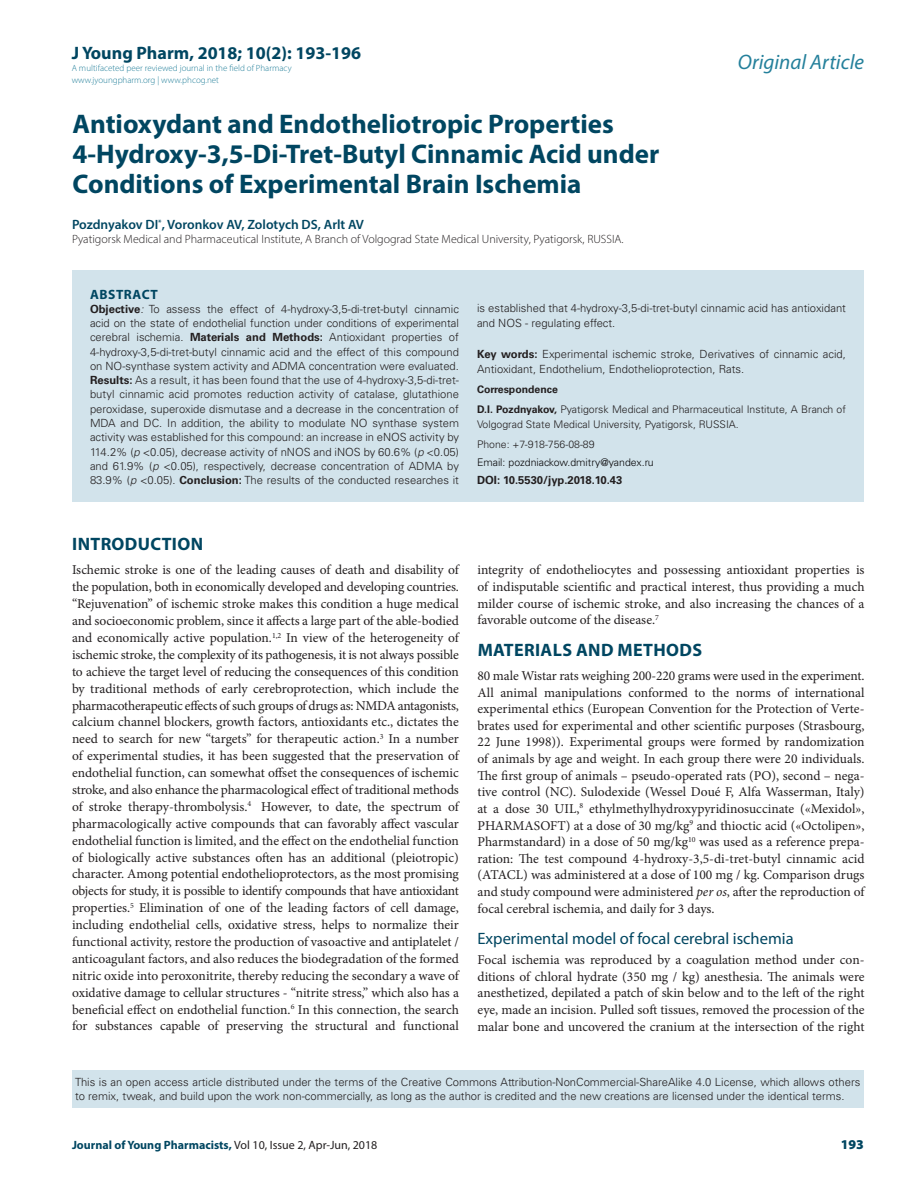
<style>
.page{position:relative;width:918px;height:1188px;background:#fff}
.page>*{position:absolute;margin:0;border:0;box-sizing:border-box;transform-origin:0 0}
.CT{font:700 27px/30px "Myriad Pro";color:#004661}
.t1{font:italic 21px "Myriad Pro";color:#24809b}
._1_HD{font:700 18px "Myriad Pro";letter-spacing:.02em;color:#004661}
._1_HD-2{font:700 18px "Myriad Pro";color:#004661}
._2_HD{font:16.5px "Myriad Pro";color:#004661}
.TXT{font:13.5px/17px "Minion Pro";color:#231f20;text-align:justify}
.CA{font:600 13.5px "Myriad Pro";letter-spacing:-.005em;color:#004661}
.ABS_HD{font:700 13.5px "Myriad Pro";letter-spacing:.04em;color:#004661}
.RRH{font:900 13.5px "Myriad Pro";color:#004661}
.CA_Aff{font:300 12px "Myriad Pro";color:#231f20}
.RRH-2{font:700 12px "Myriad Pro";color:#004661}
.ABS_TXT{font:300 11.25px/14.2px "Univers LT Std";color:#231f20}
.ABS_AU_ADD{font:700 11.25px "Univers LT Std";color:#231f20}
.ABS_ADD{font:300 10.5px/14.2px "Univers LT Std";color:#231f20}
.ABS_ADD-2{font:300 10.5px "Univers LT Std";color:#050406}
.ABS_ADD-3{font:700 10.5px "Univers LT Std";color:#231f20}
.t2{font:300 9px/12px "Myriad Pro";color:#24809b}
.s1{font-weight:700}
.s2{font-style:italic}
.s3{font-weight:400;color:#231f20}
</style>
<div class="page">
<div style="left:72px;top:270px;width:792px;height:232px;background:#d2e3eb"></div>
<div style="left:72px;top:1070px;width:791px;height:38px;background:#d2e3eb"></div>
<h3 class="_1_HD-2" style="left:72px;top:41px;width:291px">J Young Pharm, 2018; 10(2): 193-196</h3>
<p class="t2" style="left:72px;top:62px;width:221px">A multifaceted peer reviewed journal in the field of Pharmacy www.jyoungpharm.org | www.phcog.net</p>
<p class="CT" style="left:73px;top:108px;width:588px">Antioxydant and Endotheliotropic Properties<br>4-Hydroxy-3,5-Di-Tret-Butyl Cinnamic Acid under<br>Conditions of Experimental Brain Ischemia</p>
<p class="CA" style="left:72px;top:216px;width:294px">Pozdnyakov DI<sup>*</sup>, Voronkov AV, Zolotych DS, Arlt AV</p>
<p class="CA_Aff" style="left:72px;top:231px;width:553px">Pyatigorsk Medical and Pharmaceutical Institute, A Branch of Volgograd State Medical University, Pyatigorsk, RUSSIA.</p>
<h2 class="t1" style="left:738px;top:49px;width:128px">Original Article</h2>
<p class="ABS_HD" style="left:90px;top:285px;width:69px">ABSTRACT</p>
<p class="ABS_TXT" style="left:90px;top:302px;width:371px;text-align:justify"><span class="s1">Objective</span><span class="s2">:</span> To assess the effect of 4-hydroxy-3,5-di-tret-butyl cinnamic acid on the state of endothelial function under conditions of experimental cerebral ischemia. <span class="s1">Materials and Methods:</span> Antioxidant properties of 4-hydroxy-3,5-di-tret-butyl cinnamic acid and the effect of this compound on NO-synthase system activity and ADMA concentration were evaluated.<br><span class="s1">Results:</span> As a result, it has been found that the use of 4-hydroxy-3,5-di-tret&shy;butyl cinnamic acid promotes reduction activity of catalase, glutathione peroxidase, superoxide dismutase and a decrease in the concentration of MDA and DC. In addition, the ability to modulate NO synthase system activity was established for this compound: an increase in eNOS activity by 114.2% (<span class="s2">p</span> &lt;0.05), decrease activity of nNOS and iNOS by 60.6% (<span class="s2">p</span> &lt;0.05) and 61.9% (<span class="s2">p</span> &lt;0.05), respectively, decrease concentration of ADMA by 83.9% (<span class="s2">p</span> &lt;0.05). <span class="s1">Conclusion:</span> The results of the conducted researches it</p>
<p class="ABS_TXT" style="left:477px;top:301px;width:371px;line-height:15px">is established that 4-hydroxy-3,5-di-tret-butyl cinnamic acid has antioxidant and NOS - regulating effect.</p>
<p class="ABS_TXT" style="left:477px;top:346px;width:371px;line-height:15px"><span class="s1">Key words:</span> Experimental ischemic stroke, Derivatives of cinnamic acid,<br>Antioxidant, Endothelium, Endothelioprotection, Rats.</p>
<p class="ABS_ADD-3" style="left:477px;top:383px;width:82px">Correspondence</p>
<p class="ABS_ADD" style="left:477px;top:403px;width:371px"><span class="s1">D.I. Pozdnyakov,</span> Pyatigorsk Medical and Pharmaceutical Institute, A Branch of<br>Volgograd State Medical University, Pyatigorsk, RUSSIA.</p>
<p class="ABS_ADD" style="left:477px;top:437px;width:119px">Phone: +7-918-756-08-89</p>
<p class="ABS_ADD-2" style="left:477px;top:456px;width:178px">Email: pozdniackow.dmitry@yandex.ru</p>
<p class="ABS_AU_ADD" style="left:477px;top:474px;width:147px">DOI: 10.5530/jyp.2018.10.43</p>
<p class="_1_HD" style="left:72px;top:532px;width:132px">INTRODUCTION</p>
<p class="TXT" style="left:72px;top:562px;width:388px">Ischemic stroke is one of the leading causes of death and disability of the population, both in economically developed and developing countries. “Rejuvenation” of ischemic stroke makes this condition a huge medical and socioeconomic problem, since it affects a large part of the able-bodied and economically active population.<sup>1,2</sup> In view of the heterogeneity of ischemic stroke, the complexity of its pathogenesis, it is not always possible to achieve the target level of reducing the consequences of this condition by traditional methods of early cerebroprotection, which include the pharmacotherapeutic effects of such groups of drugs as: NMDA antagonists, calcium channel blockers, growth factors, antioxidants etc., dictates the need to search for new “targets” for therapeutic action.<sup>3</sup> In a number of experimental studies, it has been suggested that the preservation of endothelial function, can somewhat offset the consequences of ischemic stroke, and also enhance the pharmacological effect of traditional methods of stroke therapy-thrombolysis.<sup>4</sup> However, to date, the spectrum of pharmacologically active compounds that can favorably affect vascular endothelial function is limited, and the effect on the endothelial function of biologically active substances often has an additional (pleiotropic) character. Among potential endothelioprotectors, as the most promising objects for study, it is possible to identify compounds that have antioxidant properties.<sup>5</sup> Elimination of one of the leading factors of cell damage, including endothelial cells, oxidative stress, helps to normalize their functional activity, restore the production of vasoactive and antiplatelet / anticoagulant factors, and also reduces the biodegradation of the formed nitric oxide into peroxonitrite, thereby reducing the secondary a wave of oxidative damage to cellular structures - “nitrite stress,” which also has a beneficial effect on endothelial function.<sup>6</sup> In this connection, the search for substances capable of preserving the structural and functional</p>
<p class="TXT" style="left:478px;top:562px;width:389px">integrity of endotheliocytes and possessing antioxidant properties is of indisputable scientific and practical interest, thus providing a much milder course of ischemic stroke, and also increasing the chances of a favorable outcome of the disease.<sup>7</sup></p>
<p class="_1_HD" style="left:478px;top:638px;width:226px">MATERIALS AND METHODS</p>
<p class="TXT" style="left:478px;top:667px;width:389px">80 male Wistar rats weighing 200-220 grams were used in the experiment.<br>All animal manipulations conformed to the norms of international experimental ethics (European Convention for the Protection of Verte&shy;brates used for experimental and other scientific purposes (Strasbourg, 22 June 1998)). Experimental groups were formed by randomization of animals by age and weight. In each group there were 20 individuals.<br>The first group of animals – pseudo-operated rats (PO), second – nega&shy;tive control (NC). Sulodexide (Wessel Doué F, Alfa Wasserman, Italy) at a dose 30 UIL,<sup>8</sup> ethylmethylhydroxypyridinosuccinate («Mexidol», PHARMASOFT) at a dose of 30 mg/kg<sup>9</sup> and thioctic acid («Octolipen», Pharmstandard) in a dose of 50 mg/kg<sup>10</sup> was used as a reference prepa&shy;ration: The test compound 4-hydroxy-3,5-di-tret-butyl cinnamic acid (ATACL) was administered at a dose of 100 mg / kg. Comparison drugs and study compound were administered <span class="s2">per os</span>, after the reproduction of focal cerebral ischemia, and daily for 3 days.</p>
<p class="_2_HD" style="left:478px;top:929px;width:318px">Experimental model of focal cerebral ischemia</p>
<p class="TXT" style="left:478px;top:951px;width:389px">Focal ischemia was reproduced by a coagulation method under con&shy;ditions of chloral hydrate (350 mg / kg) anesthesia. The animals were anesthetized, depilated a patch of skin below and to the left of the right eye, made an incision. Pulled soft tissues, removed the procession of the malar bone and uncovered the cranium at the intersection of the right</p>
<p class="ABS_TXT" style="left:75px;top:1075px;width:787px">This is an open access article distributed under the terms of the Creative Commons Attribution-NonCommercial-ShareAlike 4.0 License, which allows others to remix, tweak, and build upon the work non-commercially, as long as the author is credited and the new creations are licensed under the identical terms.</p>
<p class="RRH-2" style="left:72px;top:1137px;width:307px">Journal of Young Pharmacists, <span class="s3">Vol 10, Issue 2, Apr-Jun, 2018</span></p>
<p class="RRH" style="left:841px;top:1136px;width:25px">193</p>
</div>
